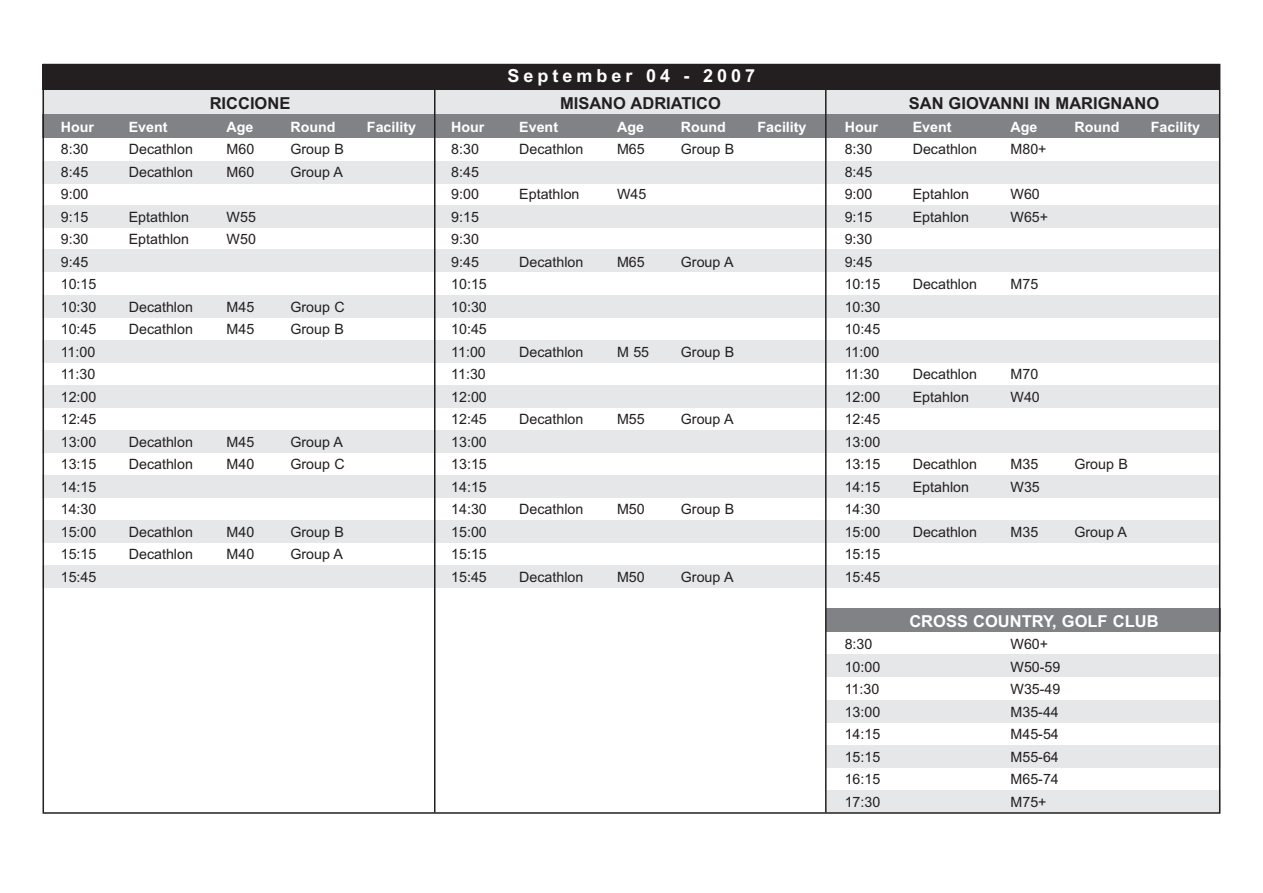
<style>
.page{position:relative;width:1263px;height:893px;background:#fff}
.page>*{position:absolute;margin:0;border:0;box-sizing:border-box;transform-origin:0 0}
.t1{font:700 18px "Arial";letter-spacing:.22em;color:#fff}
.t2{font:700 16.5px "Arial";color:#231f20}
.t3{font:700 16.5px "Arial";color:#fff}
.t4{font:14.25px/22.5px "Arial";color:#231f20;text-align:justify}
.t5{font:700 14.25px "Arial";color:#fff}
</style>
<div class="page">
<div style="left:43px;top:89px;width:1177px;height:26px;background:#e6e7e9"></div>
<div style="left:43px;top:161px;width:1177px;height:23px;background:#e6e7e9"></div>
<div style="left:43px;top:205px;width:1177px;height:23px;background:#e6e7e9"></div>
<div style="left:43px;top:249px;width:1177px;height:23px;background:#e6e7e9"></div>
<div style="left:43px;top:295px;width:1177px;height:23px;background:#e6e7e9"></div>
<div style="left:43px;top:340px;width:1177px;height:23px;background:#e6e7e9"></div>
<div style="left:43px;top:385px;width:1177px;height:23px;background:#e6e7e9"></div>
<div style="left:43px;top:430px;width:1177px;height:23px;background:#e6e7e9"></div>
<div style="left:43px;top:475px;width:1177px;height:23px;background:#e6e7e9"></div>
<div style="left:43px;top:520px;width:1177px;height:23px;background:#e6e7e9"></div>
<div style="left:43px;top:565px;width:1177px;height:23px;background:#e6e7e9"></div>
<div style="left:826px;top:654px;width:394px;height:23px;background:#e6e7e9"></div>
<div style="left:826px;top:700px;width:394px;height:23px;background:#e6e7e9"></div>
<div style="left:826px;top:745px;width:394px;height:23px;background:#e6e7e9"></div>
<div style="left:826px;top:790px;width:394px;height:23px;background:#e6e7e9"></div>
<div style="left:826px;top:608px;width:394px;height:23px;background:#808285"></div>
<div style="left:43px;top:115px;width:1177px;height:23px;background:#808285"></div>
<div style="left:43px;top:64px;width:1177px;height:25px;background:#231f20"></div>
<hr style="left:825px;top:87px;width:1px;height:725px;background:#231f20">
<hr style="left:434px;top:87px;width:1px;height:725px;background:#231f20">
<p class="t1" style="left:508px;top:66px;width:249px">September 04 - 2007</p>
<p class="t2" style="left:210px;top:94px;width:82px">RICCIONE</p>
<p class="t2" style="left:560px;top:94px;width:162px">MISANO ADRIATICO</p>
<p class="t2" style="left:909px;top:94px;width:252px">SAN GIOVANNI IN MARIGNANO</p>
<p class="t5" style="left:61px;top:118px;width:35px">Hour</p>
<p class="t5" style="left:129px;top:118px;width:40px">Event</p>
<p class="t5" style="left:227px;top:118px;width:28px">Age</p>
<p class="t5" style="left:290px;top:118px;width:47px">Round</p>
<p class="t5" style="left:367px;top:118px;width:51px">Facility</p>
<p class="t4" style="left:61px;top:138px;width:29px">8:30</p>
<p class="t4" style="left:129px;top:138px;width:66px">Decathlon</p>
<p class="t4" style="left:227px;top:138px;width:29px">M60</p>
<p class="t4" style="left:290px;top:138px;width:55px">Group B</p>
<p class="t4" style="left:61px;top:160px;width:29px">8:45</p>
<p class="t4" style="left:129px;top:160px;width:66px">Decathlon</p>
<p class="t4" style="left:227px;top:160px;width:29px">M60</p>
<p class="t4" style="left:290px;top:160px;width:54px">Group A</p>
<p class="t4" style="left:61px;top:183px;width:29px">9:00<br>9:15</p>
<p class="t4" style="left:129px;top:205px;width:62px">Eptathlon</p>
<p class="t4" style="left:227px;top:205px;width:31px">W55</p>
<p class="t4" style="left:61px;top:228px;width:29px">9:30</p>
<p class="t4" style="left:129px;top:228px;width:62px">Eptathlon</p>
<p class="t4" style="left:227px;top:228px;width:31px">W50</p>
<p class="t4" style="left:61px;top:250px;width:37px;text-align:left">9:45<br>10:15<br>10:30</p>
<p class="t4" style="left:129px;top:295px;width:66px">Decathlon</p>
<p class="t4" style="left:227px;top:295px;width:29px">M45</p>
<p class="t4" style="left:290px;top:295px;width:56px">Group C</p>
<p class="t4" style="left:61px;top:318px;width:37px">10:45</p>
<p class="t4" style="left:129px;top:318px;width:66px">Decathlon</p>
<p class="t4" style="left:227px;top:318px;width:29px">M45</p>
<p class="t4" style="left:290px;top:318px;width:55px">Group B</p>
<p class="t4" style="left:61px;top:340px;width:37px">11:00<br>11:30<br>12:00<br>12:45<br>13:00</p>
<p class="t4" style="left:129px;top:430px;width:66px">Decathlon</p>
<p class="t4" style="left:227px;top:430px;width:29px">M45</p>
<p class="t4" style="left:290px;top:430px;width:54px">Group A</p>
<p class="t4" style="left:61px;top:453px;width:37px">13:15</p>
<p class="t4" style="left:129px;top:453px;width:66px">Decathlon</p>
<p class="t4" style="left:227px;top:453px;width:29px">M40</p>
<p class="t4" style="left:290px;top:453px;width:56px">Group C</p>
<p class="t4" style="left:61px;top:475px;width:37px">14:15<br>14:30<br>15:00</p>
<p class="t4" style="left:129px;top:520px;width:66px">Decathlon</p>
<p class="t4" style="left:227px;top:520px;width:29px">M40</p>
<p class="t4" style="left:290px;top:520px;width:55px">Group B</p>
<p class="t4" style="left:61px;top:543px;width:37px">15:15</p>
<p class="t4" style="left:129px;top:543px;width:66px">Decathlon</p>
<p class="t4" style="left:227px;top:543px;width:29px">M40</p>
<p class="t4" style="left:290px;top:543px;width:54px">Group A</p>
<p class="t4" style="left:61px;top:565px;width:37px">15:45</p>
<p class="t5" style="left:451px;top:118px;width:35px">Hour</p>
<p class="t5" style="left:519px;top:118px;width:40px">Event</p>
<p class="t5" style="left:617px;top:118px;width:28px">Age</p>
<p class="t5" style="left:681px;top:118px;width:47px">Round</p>
<p class="t5" style="left:757px;top:118px;width:51px">Facility</p>
<p class="t4" style="left:451px;top:138px;width:29px">8:30</p>
<p class="t4" style="left:519px;top:138px;width:66px">Decathlon</p>
<p class="t4" style="left:617px;top:138px;width:29px">M65</p>
<p class="t4" style="left:681px;top:138px;width:55px">Group B</p>
<p class="t4" style="left:451px;top:160px;width:29px">8:45<br>9:00</p>
<p class="t4" style="left:519px;top:183px;width:62px">Eptathlon</p>
<p class="t4" style="left:617px;top:183px;width:31px">W45</p>
<p class="t4" style="left:451px;top:205px;width:29px">9:15<br>9:30<br>9:45</p>
<p class="t4" style="left:451px;top:273px;width:37px">10:15<br>10:30<br>10:45<br>11:00</p>
<p class="t4" style="left:451px;top:363px;width:37px">11:30<br>12:00<br>12:45</p>
<p class="t4" style="left:451px;top:430px;width:37px">13:00<br>13:15<br>14:15<br>14:30</p>
<p class="t4" style="left:451px;top:520px;width:37px">15:00<br>15:15<br>15:45</p>
<p class="t4" style="left:519px;top:250px;width:66px">Decathlon</p>
<p class="t4" style="left:617px;top:250px;width:29px">M65</p>
<p class="t4" style="left:681px;top:250px;width:54px">Group A</p>
<p class="t4" style="left:519px;top:340px;width:66px">Decathlon</p>
<p class="t4" style="left:617px;top:340px;width:34px">M 55</p>
<p class="t4" style="left:681px;top:340px;width:55px">Group B</p>
<p class="t4" style="left:519px;top:408px;width:66px">Decathlon</p>
<p class="t4" style="left:617px;top:408px;width:29px">M55</p>
<p class="t4" style="left:681px;top:408px;width:54px">Group A</p>
<p class="t4" style="left:519px;top:498px;width:66px">Decathlon</p>
<p class="t4" style="left:617px;top:498px;width:29px">M50</p>
<p class="t4" style="left:681px;top:498px;width:55px">Group B</p>
<p class="t4" style="left:519px;top:565px;width:66px">Decathlon</p>
<p class="t4" style="left:617px;top:565px;width:29px">M50</p>
<p class="t4" style="left:681px;top:565px;width:54px">Group A</p>
<p class="t5" style="left:845px;top:118px;width:35px">Hour</p>
<p class="t5" style="left:913px;top:118px;width:40px">Event</p>
<p class="t5" style="left:1010px;top:118px;width:28px">Age</p>
<p class="t5" style="left:1074px;top:118px;width:47px">Round</p>
<p class="t5" style="left:1151px;top:118px;width:51px">Facility</p>
<p class="t4" style="left:845px;top:138px;width:29px">8:30</p>
<p class="t4" style="left:913px;top:138px;width:66px">Decathlon</p>
<p class="t4" style="left:1010px;top:138px;width:38px">M80+</p>
<p class="t4" style="left:845px;top:160px;width:29px">8:45<br>9:00</p>
<p class="t4" style="left:913px;top:183px;width:58px">Eptahlon</p>
<p class="t4" style="left:1010px;top:183px;width:31px">W60</p>
<p class="t4" style="left:845px;top:205px;width:29px">9:15</p>
<p class="t4" style="left:913px;top:205px;width:58px">Eptahlon</p>
<p class="t4" style="left:1010px;top:205px;width:39px">W65+</p>
<p class="t4" style="left:845px;top:228px;width:37px;text-align:left">9:30<br>9:45<br>10:15</p>
<p class="t4" style="left:913px;top:273px;width:66px">Decathlon</p>
<p class="t4" style="left:1010px;top:273px;width:29px">M75</p>
<p class="t4" style="left:845px;top:295px;width:37px">10:30<br>10:45<br>11:00<br>11:30</p>
<p class="t4" style="left:913px;top:363px;width:66px">Decathlon</p>
<p class="t4" style="left:1010px;top:363px;width:29px">M70</p>
<p class="t4" style="left:845px;top:385px;width:37px">12:00</p>
<p class="t4" style="left:913px;top:385px;width:58px">Eptahlon</p>
<p class="t4" style="left:1010px;top:385px;width:31px">W40</p>
<p class="t4" style="left:845px;top:408px;width:37px">12:45<br>13:00<br>13:15</p>
<p class="t4" style="left:913px;top:453px;width:66px">Decathlon</p>
<p class="t4" style="left:1010px;top:453px;width:29px">M35</p>
<p class="t4" style="left:1074px;top:453px;width:55px">Group B</p>
<p class="t4" style="left:845px;top:475px;width:37px">14:15</p>
<p class="t4" style="left:913px;top:475px;width:58px">Eptahlon</p>
<p class="t4" style="left:1010px;top:475px;width:31px">W35</p>
<p class="t4" style="left:845px;top:498px;width:37px">14:30<br>15:00</p>
<p class="t4" style="left:913px;top:520px;width:66px">Decathlon</p>
<p class="t4" style="left:1010px;top:520px;width:29px">M35</p>
<p class="t4" style="left:1074px;top:520px;width:54px">Group A</p>
<p class="t4" style="left:845px;top:543px;width:37px">15:15<br>15:45</p>
<p class="t3" style="left:909px;top:611px;width:251px">CROSS COUNTRY, GOLF CLUB</p>
<p class="t4" style="left:845px;top:633px;width:29px">8:30</p>
<p class="t4" style="left:1010px;top:633px;width:39px">W60+</p>
<p class="t4" style="left:845px;top:655px;width:37px">10:00</p>
<p class="t4" style="left:1010px;top:655px;width:51px">W50-59</p>
<p class="t4" style="left:845px;top:678px;width:36px">11:30</p>
<p class="t4" style="left:1010px;top:678px;width:51px">W35-49</p>
<p class="t4" style="left:845px;top:700px;width:37px">13:00</p>
<p class="t4" style="left:1010px;top:700px;width:50px">M35-44</p>
<p class="t4" style="left:845px;top:723px;width:37px">14:15</p>
<p class="t4" style="left:1010px;top:723px;width:50px">M45-54</p>
<p class="t4" style="left:845px;top:745px;width:37px">15:15</p>
<p class="t4" style="left:1010px;top:745px;width:50px">M55-64</p>
<p class="t4" style="left:845px;top:768px;width:37px">16:15</p>
<p class="t4" style="left:1010px;top:768px;width:50px">M65-74</p>
<p class="t4" style="left:845px;top:790px;width:37px">17:30</p>
<p class="t4" style="left:1010px;top:790px;width:38px">M75+</p>
</div>
